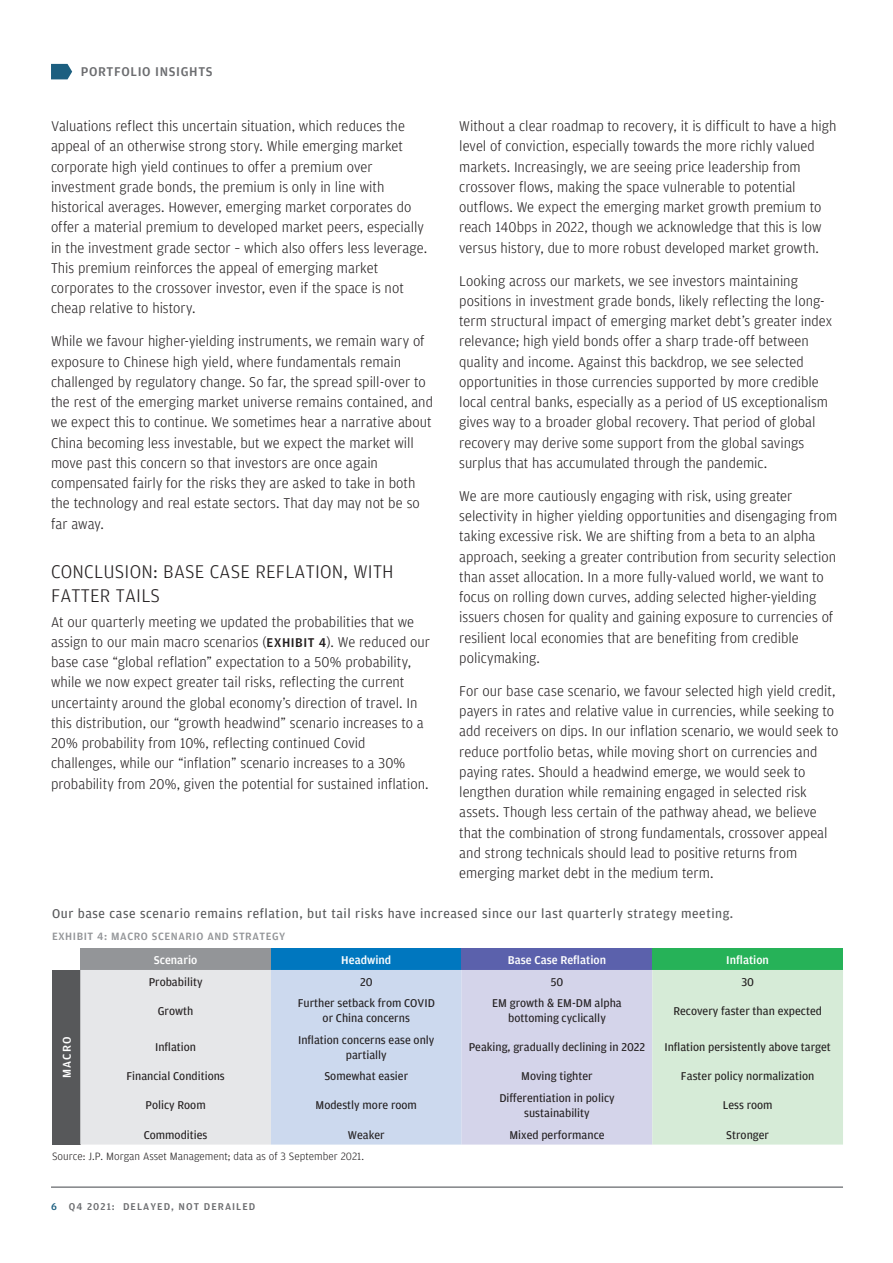
<style>
.page{position:relative;width:893px;height:1263px;background:#fff}
.page>*{position:absolute;margin:0;border:0;box-sizing:border-box;transform-origin:0 0}
._1st_Subhead{font:300 19.5px/24px "Amplitude";letter-spacing:.01em;color:#231f20}
.Body_Copy{font:300 15px/20.2px "Amplitude";color:#231f20}
.BODY_COPY_AFTER_SUBH{font:300 15px/20.2px "Amplitude";color:#231f20}
.Chart_Commentary{font:13.5px "Amplitude";letter-spacing:.04em;color:#57585a}
.t1{font:500 13.5px "Amplitude";letter-spacing:.05em;color:#6c6d70}
.Table_body{font:12px/15px "Amplitude";color:#231f20;text-align:center}
.Table_body-2{font:500 12px "Amplitude";color:#fff}
.Source_Second_Line{font:300 11.25px "Amplitude";color:#231f20}
.Chart_Title{font:500 11.25px "Amplitude";letter-spacing:.05em;color:#939598}
.t2{font:500 10.5px "Amplitude";letter-spacing:.1em;color:#6c6d70}
.s1{font-weight:500;font-size:13.5px}
.s2{color:#1c5f80}
</style>
<div class="page">
<hr style="left:51px;top:1186px;width:792px;height:2px;background:#808285">
<svg style="left:51px;top:64px;width:21px;height:15px"></svg>
<div style="left:80px;top:948px;width:191px;height:22px;background:#939598"></div>
<div style="left:271px;top:948px;width:191px;height:22px;background:#0077bf"></div>
<div style="left:462px;top:948px;width:190px;height:22px;background:#5b61ac"></div>
<div style="left:652px;top:948px;width:191px;height:22px;background:#26b258"></div>
<div style="left:52px;top:970px;width:28px;height:174px;background:#57585a"></div>
<svg style="left:80px;top:970px;width:763px;height:174px;background:#d6dfe5"></svg>
<p class="t1" style="left:81px;top:63px;width:133px">PORTFOLIO INSIGHTS</p>
<p class="Body_Copy" style="left:51px;top:116px;width:378px">Valuations reflect this uncertain situation, which reduces the appeal of an otherwise strong story. While emerging market corporate high yield continues to offer a premium over investment grade bonds, the premium is only in line with historical averages. However, emerging market corporates do offer a material premium to developed market peers, especially in the investment grade sector – which also offers less leverage.<br>This premium reinforces the appeal of emerging market corporates to the crossover investor, even if the space is not cheap relative to history.</p>
<p class="Body_Copy" style="left:51px;top:331px;width:384px">While we favour higher-yielding instruments, we remain wary of exposure to Chinese high yield, where fundamentals remain challenged by regulatory change. So far, the spread spill-over to the rest of the emerging market universe remains contained, and we expect this to continue. We sometimes hear a narrative about China becoming less investable, but we expect the market will move past this concern so that investors are once again compensated fairly for the risks they are asked to take in both the technology and real estate sectors. That day may not be so far away.</p>
<p class="_1st_Subhead" style="left:51px;top:559px;width:344px">CONCLUSION: BASE CASE REFLATION, WITH<br>FATTER TAILS</p>
<p class="BODY_COPY_AFTER_SUBH" style="left:51px;top:611px;width:381px">At our quarterly meeting we updated the probabilities that we assign to our main macro scenarios (<span class="s1">EXHIBIT 4</span>). We reduced our base case “global reflation” expectation to a 50% probability, while we now expect greater tail risks, reflecting the current uncertainty around the global economy’s direction of travel. In this distribution, our “growth headwind” scenario increases to a 20% probability from 10%, reflecting continued Covid challenges, while our “inflation” scenario increases to a 30% probability from 20%, given the potential for sustained inflation.</p>
<p class="Body_Copy" style="left:459px;top:116px;width:379px">Without a clear roadmap to recovery, it is difficult to have a high level of conviction, especially towards the more richly valued markets. Increasingly, we are seeing price leadership from crossover flows, making the space vulnerable to potential outflows. We expect the emerging market growth premium to reach 140bps in 2022, though we acknowledge that this is low versus history, due to more robust developed market growth.</p>
<p class="Body_Copy" style="left:459px;top:270px;width:374px">Looking across our markets, we see investors maintaining positions in investment grade bonds, likely reflecting the long&shy;term structural impact of emerging market debt’s greater index relevance; high yield bonds offer a sharp trade-off between quality and income. Against this backdrop, we see selected opportunities in those currencies supported by more credible local central banks, especially as a period of US exceptionalism gives way to a broader global recovery. That period of global recovery may derive some support from the global savings surplus that has accumulated through the pandemic.</p>
<p class="Body_Copy" style="left:459px;top:485px;width:379px">We are more cautiously engaging with risk, using greater selectivity in higher yielding opportunities and disengaging from taking excessive risk. We are shifting from a beta to an alpha approach, seeking a greater contribution from security selection than asset allocation. In a more fully-valued world, we want to focus on rolling down curves, adding selected higher-yielding issuers chosen for quality and gaining exposure to currencies of resilient local economies that are benefiting from credible policymaking.</p>
<p class="Body_Copy" style="left:459px;top:680px;width:381px">For our base case scenario, we favour selected high yield credit, payers in rates and relative value in currencies, while seeking to add receivers on dips. In our inflation scenario, we would seek to reduce portfolio betas, while moving short on currencies and paying rates. Should a headwind emerge, we would seek to lengthen duration while remaining engaged in selected risk assets. Though less certain of the pathway ahead, we believe that the combination of strong fundamentals, crossover appeal and strong technicals should lead to positive returns from emerging market debt in the medium term.</p>
<p class="Chart_Commentary" style="left:52px;top:905px;width:683px">Our base case scenario remains reflation, but tail risks have increased since our last quarterly strategy meeting.</p>
<p class="Chart_Title" style="left:52px;top:929px;width:235px">EXHIBIT 4: MACRO SCENARIO AND STRATEGY</p>
<p class="Table_body-2" style="left:154px;top:952px;width:45px">Scenario</p>
<p class="Table_body-2" style="left:341px;top:952px;width:52px">Headwind</p>
<p class="Table_body-2" style="left:508px;top:952px;width:100px">Base Case Reflation</p>
<p class="Table_body-2" style="left:726px;top:952px;width:44px">Inflation</p>
<p class="Table_body" style="left:149px;top:974px;width:55px">Probability</p>
<p class="Table_body" style="left:360px;top:974px;width:14px">20</p>
<p class="Table_body" style="left:551px;top:974px;width:14px">50</p>
<p class="Table_body" style="left:741px;top:974px;width:14px">30</p>
<p class="Table_body" style="left:158px;top:1003px;width:37px">Growth</p>
<p class="Table_body" style="left:298px;top:995px;width:139px">Further setback from COVID or China concerns</p>
<p class="Table_body" style="left:492px;top:995px;width:131px">EM growth &amp; EM-DM alpha bottoming cyclically</p>
<p class="Table_body" style="left:673px;top:1003px;width:150px">Recovery faster than expected</p>
<p class="Table_body" style="left:155px;top:1039px;width:43px">Inflation</p>
<p class="Table_body" style="left:298px;top:1032px;width:138px">Inflation concerns ease only partially</p>
<p class="Table_body" style="left:469px;top:1039px;width:178px">Peaking, gradually declining in 2022</p>
<p class="Table_body" style="left:664px;top:1039px;width:168px">Inflation persistently above target</p>
<p class="Table_body" style="left:126px;top:1068px;width:100px">Financial Conditions</p>
<p class="Table_body" style="left:324px;top:1068px;width:85px">Somewhat easier</p>
<p class="Table_body" style="left:521px;top:1068px;width:73px">Moving tighter</p>
<p class="Table_body" style="left:681px;top:1068px;width:135px">Faster policy normalization</p>
<p class="Table_body" style="left:145px;top:1098px;width:62px">Policy Room</p>
<p class="Table_body" style="left:316px;top:1098px;width:103px">Modestly more room</p>
<p class="Table_body" style="left:499px;top:1090px;width:117px">Differentiation in policy sustainability</p>
<p class="Table_body" style="left:723px;top:1098px;width:52px">Less room</p>
<p class="Table_body" style="left:144px;top:1127px;width:65px">Commodities</p>
<p class="Table_body" style="left:348px;top:1127px;width:38px">Weaker</p>
<p class="Table_body" style="left:509px;top:1127px;width:97px">Mixed performance</p>
<p class="Table_body" style="left:726px;top:1127px;width:44px">Stronger</p>
<p class="Source_Second_Line" style="left:52px;top:1149px;width:313px">Source: J.P. Morgan Asset Management; data as of 3 September 2021.</p>
<p class="Table_body-2" style="left:59px;top:1078px;width:43px;rotate:-90deg">MACRO</p>
<p class="t2" style="left:51px;top:1200px;width:206px"><span class="s2">6</span> Q4 2021: DELAYED, NOT DERAILED</p>
</div>
